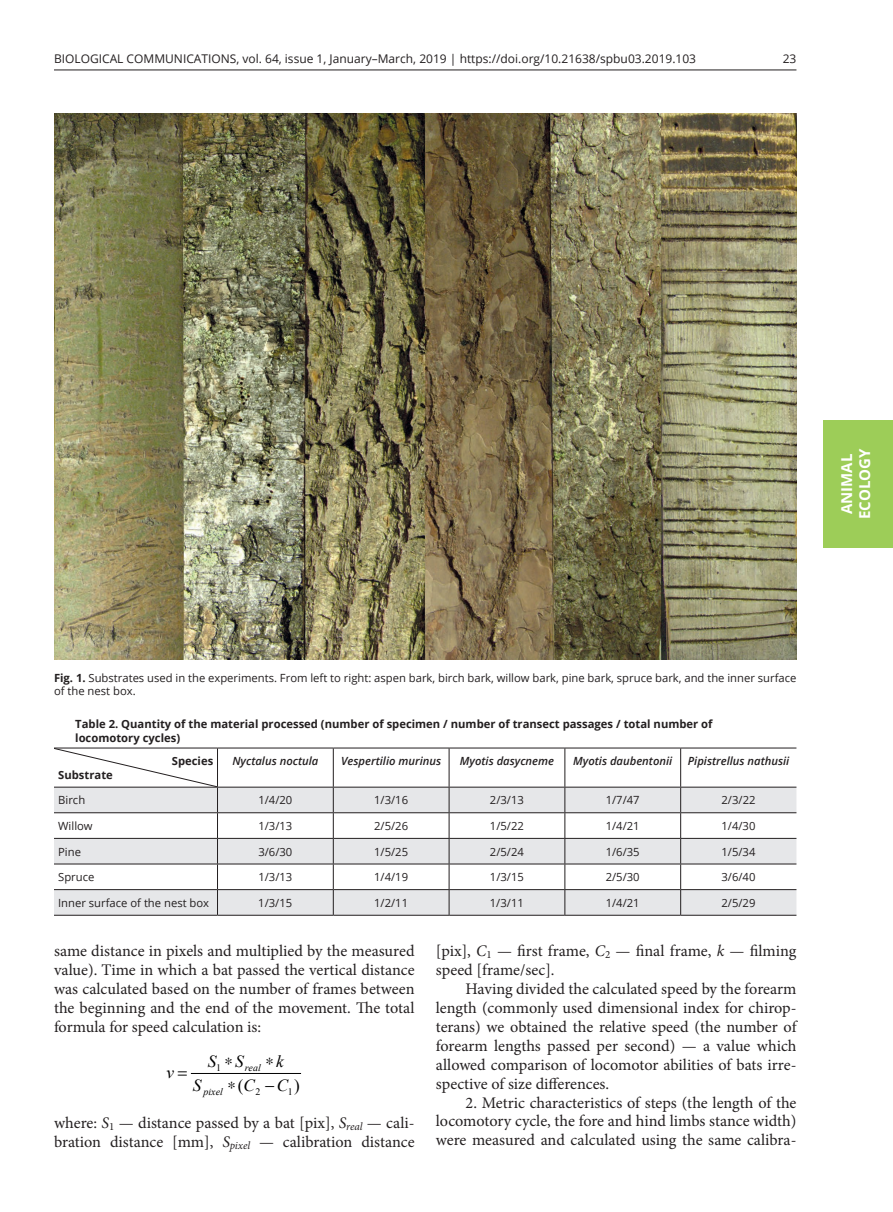
<style>
.page{position:relative;width:893px;height:1212px;background:#fff}
.page>*{position:absolute;margin:0;border:0;box-sizing:border-box;transform-origin:0 0}
.t1{font:italic 16.95px "Times New Roman";color:#000}
.t2{font:16.95px "Times New Roman";color:#000}
.t3{font:16.2px/18.9px "Minion Pro";color:#231f20;text-align:justify}
.t4{font:700 15px/18px "Open Sans";color:#fff;text-align:center}
.t5{font:12px "Open Sans";color:#231f20}
.t6{font:11.25px/13.5px "Open Sans";color:#231f20}
.t7{font:700 11.25px/13.5px "Open Sans";color:#231f20}
.t8{font:italic 600 11.25px "Open Sans";color:#231f20}
.t9{font:italic 9.9px "Times New Roman";color:#000}
.t10{font:9.9px "Times New Roman";color:#000}
.s1{font-weight:700}
.s2{font-style:italic}
.s3{font-style:normal}
</style>
<div class="page">
<hr style="left:54px;top:70px;width:742px;height:1px;background:#231f20">
<div style="left:823px;top:420px;width:70px;height:128px;background:#9dcd58"></div>
<hr style="left:191px;top:1073px;width:110px;height:1px;background:#000">
<svg style="left:218px;top:788px;width:578px;height:127px;fill:#e6e7e9"></svg>
<hr style="left:217px;top:748px;width:116px;height:1px;background:#231f20">
<hr style="left:333px;top:748px;width:116px;height:1px;background:#231f20">
<hr style="left:449px;top:748px;width:116px;height:1px;background:#231f20">
<hr style="left:565px;top:748px;width:116px;height:1px;background:#231f20">
<hr style="left:681px;top:748px;width:115px;height:1px;background:#231f20">
<hr style="left:217px;top:787px;width:116px;height:1px;background:#231f20">
<hr style="left:333px;top:787px;width:116px;height:1px;background:#231f20">
<hr style="left:449px;top:787px;width:116px;height:1px;background:#231f20">
<hr style="left:565px;top:787px;width:116px;height:1px;background:#231f20">
<hr style="left:681px;top:787px;width:115px;height:1px;background:#231f20">
<hr style="left:217px;top:812px;width:116px;height:1px;background:#231f20">
<hr style="left:333px;top:812px;width:116px;height:1px;background:#231f20">
<hr style="left:449px;top:812px;width:116px;height:1px;background:#231f20">
<hr style="left:565px;top:812px;width:116px;height:1px;background:#231f20">
<hr style="left:681px;top:812px;width:115px;height:1px;background:#231f20">
<hr style="left:217px;top:838px;width:116px;height:1px;background:#231f20">
<hr style="left:333px;top:838px;width:116px;height:1px;background:#231f20">
<hr style="left:449px;top:838px;width:116px;height:1px;background:#231f20">
<hr style="left:565px;top:838px;width:116px;height:1px;background:#231f20">
<hr style="left:681px;top:838px;width:115px;height:1px;background:#231f20">
<hr style="left:217px;top:864px;width:116px;height:1px;background:#231f20">
<hr style="left:333px;top:864px;width:116px;height:1px;background:#231f20">
<hr style="left:449px;top:864px;width:116px;height:1px;background:#231f20">
<hr style="left:565px;top:864px;width:116px;height:1px;background:#231f20">
<hr style="left:681px;top:864px;width:115px;height:1px;background:#231f20">
<hr style="left:217px;top:889px;width:116px;height:1px;background:#231f20">
<hr style="left:333px;top:889px;width:116px;height:1px;background:#231f20">
<hr style="left:449px;top:889px;width:116px;height:1px;background:#231f20">
<hr style="left:565px;top:889px;width:116px;height:1px;background:#231f20">
<hr style="left:681px;top:889px;width:115px;height:1px;background:#231f20">
<hr style="left:54px;top:915px;width:163px;height:1px;background:#231f20">
<hr style="left:217px;top:915px;width:116px;height:1px;background:#231f20">
<hr style="left:333px;top:915px;width:116px;height:1px;background:#231f20">
<hr style="left:449px;top:915px;width:116px;height:1px;background:#231f20">
<hr style="left:565px;top:915px;width:116px;height:1px;background:#231f20">
<hr style="left:681px;top:915px;width:115px;height:1px;background:#231f20">
<hr style="left:333px;top:748px;width:1px;height:39px;background:#231f20">
<hr style="left:449px;top:748px;width:1px;height:39px;background:#231f20">
<hr style="left:564px;top:748px;width:1px;height:39px;background:#231f20">
<hr style="left:680px;top:748px;width:1px;height:39px;background:#231f20">
<svg style="left:333px;top:787px;width:1px;height:128px"></svg>
<svg style="left:449px;top:787px;width:1px;height:128px"></svg>
<svg style="left:564px;top:787px;width:1px;height:128px"></svg>
<svg style="left:680px;top:787px;width:1px;height:128px"></svg>
<svg style="left:54px;top:748px;width:164px;height:167px"></svg>
<img style="left:54px;top:113px;width:742px;height:546px">
<p class="t5" style="left:54px;top:51px;width:644px">BIOLOGICAL COMMUNICATIONS, vol. 64, issue 1, January–March, 2019 | https://doi.org/10.21638/spbu03.2019.103</p>
<p class="t5" style="left:783px;top:51px;width:15px">23</p>
<p class="t4" style="left:837px;top:519px;width:72px;rotate:-90deg">ANIMAL<br>ECOLOGY</p>
<p class="t6" style="left:54px;top:670px;width:744px"><span class="s1">Fig. 1.</span> Substrates used in the experiments. From left to right: aspen bark, birch bark, willow bark, pine bark, spruce bark, and the inner surface of the nest box.</p>
<p class="t7" style="left:75px;top:717px;width:639px">Table 2. Quantity of the material processed (number of specimen / number of transect passages / total number of locomotory cycles)</p>
<p class="t7" style="left:172px;top:754px;width:43px">Species</p>
<p class="t7" style="left:58px;top:767px;width:56px">Substrate</p>
<p class="t8" style="left:232px;top:753px;width:88px">Nyctalus noctula</p>
<p class="t8" style="left:341px;top:753px;width:101px">Vespertilio murinus</p>
<p class="t8" style="left:460px;top:753px;width:96px">Myotis dasycneme</p>
<p class="t8" style="left:573px;top:753px;width:101px">Myotis daubentonii</p>
<p class="t8" style="left:688px;top:753px;width:103px">Pipistrellus nathusii</p>
<p class="t6" style="left:58px;top:793px;width:28px">Birch</p>
<p class="t6" style="left:258px;top:793px;width:35px">1/4/20</p>
<p class="t6" style="left:374px;top:793px;width:35px">1/3/16</p>
<p class="t6" style="left:490px;top:793px;width:35px">2/3/13</p>
<p class="t6" style="left:606px;top:793px;width:35px">1/7/47</p>
<p class="t6" style="left:721px;top:793px;width:35px">2/3/22</p>
<p class="t6" style="left:58px;top:819px;width:36px">Willow</p>
<p class="t6" style="left:258px;top:819px;width:35px">1/3/13</p>
<p class="t6" style="left:374px;top:819px;width:35px">2/5/26</p>
<p class="t6" style="left:490px;top:819px;width:35px">1/5/22</p>
<p class="t6" style="left:606px;top:819px;width:35px">1/4/21</p>
<p class="t6" style="left:721px;top:819px;width:35px">1/4/30</p>
<p class="t6" style="left:58px;top:844px;width:24px">Pine</p>
<p class="t6" style="left:258px;top:844px;width:35px">3/6/30</p>
<p class="t6" style="left:374px;top:844px;width:35px">1/5/25</p>
<p class="t6" style="left:490px;top:844px;width:35px">2/5/24</p>
<p class="t6" style="left:606px;top:844px;width:35px">1/6/35</p>
<p class="t6" style="left:721px;top:844px;width:35px">1/5/34</p>
<p class="t6" style="left:58px;top:870px;width:38px">Spruce</p>
<p class="t6" style="left:258px;top:870px;width:35px">1/3/13</p>
<p class="t6" style="left:374px;top:870px;width:35px">1/4/19</p>
<p class="t6" style="left:490px;top:870px;width:35px">1/3/15</p>
<p class="t6" style="left:606px;top:870px;width:35px">2/5/30</p>
<p class="t6" style="left:721px;top:870px;width:35px">3/6/40</p>
<p class="t6" style="left:58px;top:895px;width:153px">Inner surface of the nest box</p>
<p class="t6" style="left:258px;top:895px;width:35px">1/3/15</p>
<p class="t6" style="left:374px;top:895px;width:35px">1/2/11</p>
<p class="t6" style="left:490px;top:895px;width:35px">1/3/11</p>
<p class="t6" style="left:606px;top:895px;width:35px">1/4/21</p>
<p class="t6" style="left:721px;top:895px;width:35px">2/5/29</p>
<p class="t3" style="left:54px;top:942px;width:362px">same distance in pixels and multiplied by the measured value). Time in which a bat passed the vertical distance was calculated based on the number of frames between the beginning and the end of the movement. The total formula for speed calculation is:</p>
<p class="t1" style="left:166px;top:1060px;width:9px">v</p>
<p class="t1" style="left:208px;top:1049px;width:38px">S S</p>
<p class="t1" style="left:265px;top:1049px;width:20px">∗k</p>
<p class="t9" style="left:245px;top:1061px;width:17px">real</p>
<p class="t10" style="left:216px;top:1061px;width:6px">1</p>
<p class="t2" style="left:227px;top:1073px;width:29px">∗(<span class="s2">C</span></p>
<p class="t1" style="left:265px;top:1073px;width:36px">−C <span class="s3">)</span></p>
<p class="t1" style="left:193px;top:1073px;width:10px">S</p>
<p class="t9" style="left:204px;top:1085px;width:21px">pixel</p>
<p class="t10" style="left:255px;top:1085px;width:6px">2</p>
<p class="t10" style="left:288px;top:1085px;width:6px">1</p>
<p class="t3" style="left:54px;top:1113px;width:362px">where: <span class="s2">S</span><sub>1</sub> — distance passed by a bat [pix], <span class="s2">S</span><sub>real</sub> — cali&shy;bration distance [mm], <span class="s2">S</span><sub>pixel</sub> — calibration distance</p>
<p class="t3" style="left:436px;top:942px;width:362px">[pix], <span class="s2">C</span><sub>1</sub> — first frame, <span class="s2">C</span><sub>2</sub> — final frame, <span class="s2">k</span> — filming speed [frame/sec].</p>
<p class="t3" style="left:436px;top:979px;width:362px;text-indent:30px">Having divided the calculated speed by the forearm length (commonly used dimensional index for chirop&shy;terans) we obtained the relative speed (the number of forearm lengths passed per second) — a value which allowed comparison of locomotor abilities of bats irre&shy;spective of size differences.</p>
<p class="t3" style="left:436px;top:1093px;width:362px;text-indent:30px">2. Metric characteristics of steps (the length of the locomotory cycle, the fore and hind limbs stance width) were measured and calculated using the same calibra-</p>
</div>
